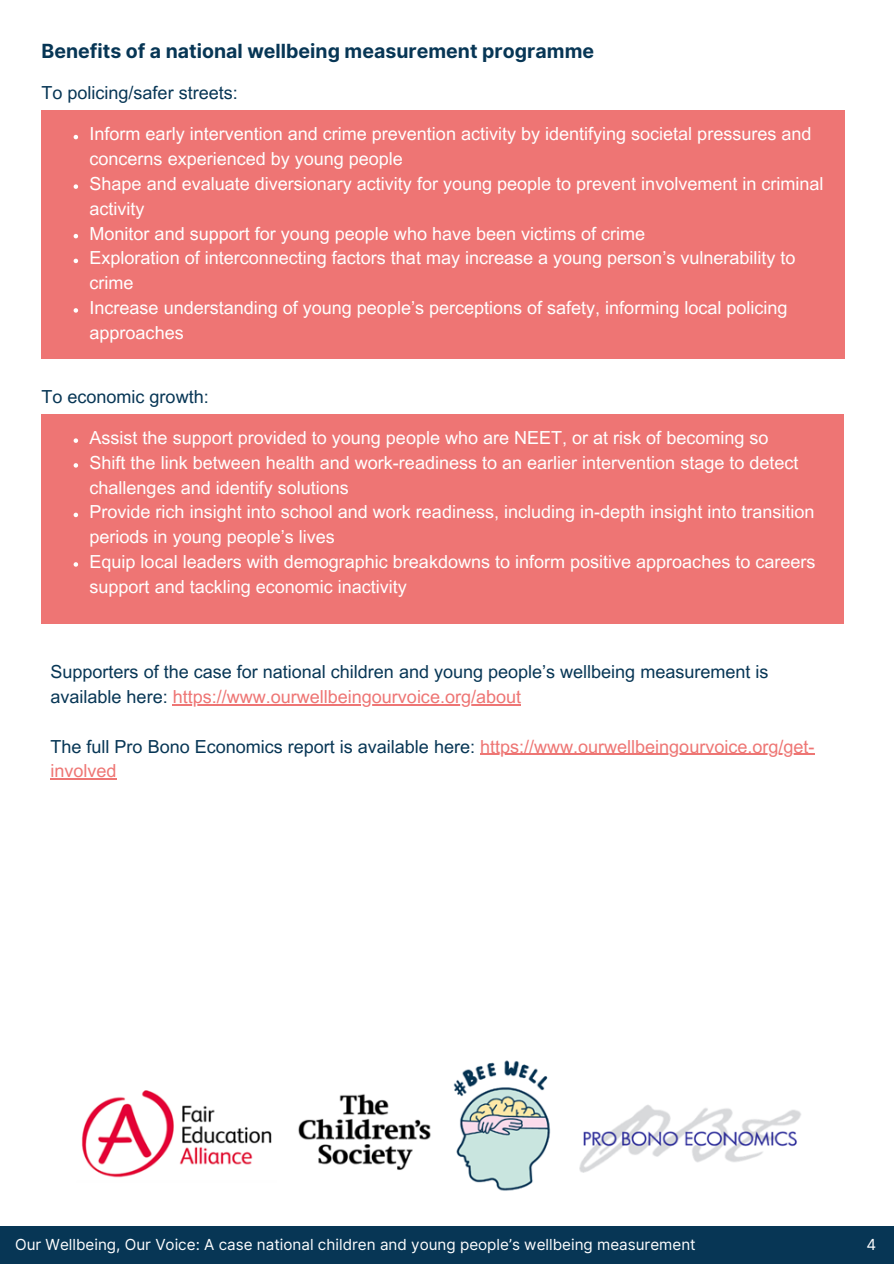
<style>
.page{position:relative;width:894px;height:1264px;background:#fff}
.page>*{position:absolute;margin:0;border:0;box-sizing:border-box;transform-origin:0 0}
.t1{font:700 19.5px "Inter";color:#073655}
.t2{font:18px/24.8px "Arial MT Pro";color:#fff}
.t3{font:18px/24.8px "Arial MT Pro";color:#073655}
.t4{font:18px "Arial MT Pro";color:#ee7674}
.t5{font:15.15px "Inter";color:#fff}
.s1{color:#ee7574}
.s2{color:#ee7674}
</style>
<div class="page">
<div style="left:0;top:1225px;width:893px;height:38px;background:#073655"></div>
<div style="left:41px;top:414px;width:803px;height:210px;background:#ee7574"></div>
<img style="left:81px;top:1060px;width:720px;height:131px">
<svg style="left:74px;top:438px;width:4px;height:5px"></svg>
<svg style="left:74px;top:463px;width:4px;height:4px"></svg>
<svg style="left:74px;top:512px;width:4px;height:5px"></svg>
<svg style="left:74px;top:562px;width:4px;height:4px"></svg>
<hr style="left:173px;top:704px;width:348px;height:1px;background:#ee7574">
<hr style="left:480px;top:753px;width:334px;height:2px;background:#ee7674">
<hr style="left:51px;top:778px;width:66px;height:1px;background:#ee7674">
<div style="left:41px;top:110px;width:803px;height:249px;background:#ee7574"></div>
<svg style="left:74px;top:135px;width:4px;height:4px"></svg>
<svg style="left:74px;top:184px;width:4px;height:5px"></svg>
<svg style="left:74px;top:234px;width:4px;height:4px"></svg>
<svg style="left:74px;top:259px;width:4px;height:4px"></svg>
<svg style="left:74px;top:308px;width:4px;height:5px"></svg>
<h2 class="t1" style="left:41px;top:39px;width:554px">Benefits of a national wellbeing measurement programme</h2>
<p class="t3" style="left:41px;top:83px;width:198px">To policing/safer streets:</p>
<h2 class="t2" style="left:90px;top:124px;width:723px">Inform early intervention and crime prevention activity by identifying societal pressures and concerns experienced by young people</h2>
<h2 class="t2" style="left:90px;top:173px;width:735px">Shape and evaluate diversionary activity for young people to prevent involvement in criminal activity</h2>
<p class="t2" style="left:90px;top:223px;width:557px">Monitor and support for young people who have been victims of crime</p>
<p class="t2" style="left:90px;top:248px;width:707px">Exploration of interconnecting factors that may increase a young person’s vulnerability to crime</p>
<p class="t2" style="left:90px;top:297px;width:699px">Increase understanding of young people’s perceptions of safety, informing local policing approaches</p>
<p class="t3" style="left:41px;top:386px;width:169px">To economic growth:</p>
<p class="t2" style="left:90px;top:427px;width:680px">Assist the support provided to young people who are NEET, or at risk of becoming so</p>
<p class="t2" style="left:90px;top:452px;width:710px">Shift the link between health and work-readiness to an earlier intervention stage to detect challenges and identify solutions</p>
<p class="t2" style="left:90px;top:502px;width:726px">Provide rich insight into school and work readiness, including in-depth insight into transition periods in young people’s lives</p>
<p class="t2" style="left:90px;top:551px;width:727px">Equip local leaders with demographic breakdowns to inform positive approaches to careers support and tackling economic inactivity</p>
<p class="t3" style="left:51px;top:662px;width:719px">Supporters of the case for national children and young people’s wellbeing measurement is available here: <span class="s1">https://www.ourwellbeingourvoice.org/about</span></p>
<p class="t3" style="left:51px;top:736px;width:765px">The full Pro Bono Economics report is available here: <span class="s2">https://www.ourwellbeingourvoice.org/get-</span></p>
<p class="t4" style="left:51px;top:764px;width:68px">involved</p>
<h2 class="t5" style="left:15px;top:1235px;width:682px">Our Wellbeing, Our Voice: A case national children and young people’s wellbeing measurement</h2>
<h1 class="t5" style="left:866px;top:1235px;width:11px">4</h1>
</div>
